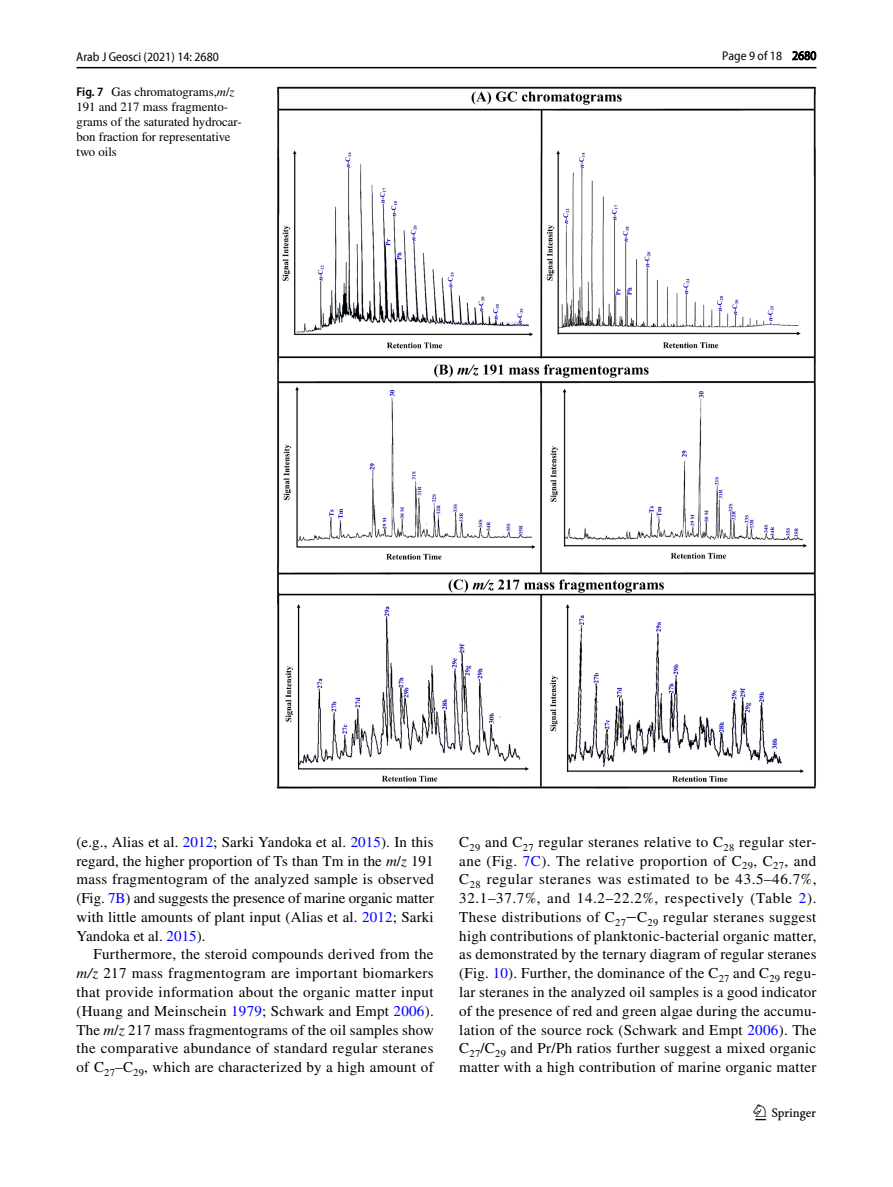
<style>
.page{position:relative;width:893px;height:1187px;background:#fff}
.page>*{position:absolute;margin:0;border:0;box-sizing:border-box;transform-origin:0 0}
.t1{font:22.5px "Springnew Regular 3";color:#000}
.t2{font:15px/18.8px "STIX";letter-spacing:.02em;color:#000;text-align:justify}
.t3{font:12.75px/15px "STIX";color:#000}
.t4{font:semi-condensed 12.75px "Myriad Pro Unic";color:#000}
.s1{font-family:"Myriad Pro";font-weight:600;font-stretch:semi-condensed}
.s2{font-style:italic}
.s3{color:#00f}
.s4{font-family:"Code 2000"}
</style>
<div class="page">
<hr style="left:77px;top:67px;width:739px;height:1px;background:#000">
<img style="left:276px;top:87px;width:540px;height:701px">
<p class="t4" style="left:76px;top:52px;width:144px">Arab J Geosci (2021) 14: 2680</p>
<p class="t4" style="left:722px;top:51px;width:96px">Page 9 of 18 2680</p>
<p class="t3" style="left:77px;top:85px;width:167px"><span class="s1">Fig. 7</span> Gas chromatograms,<span class="s2">m</span>/<span class="s2">z<br></span>191 and 217 mass fragmento&shy;grams of the saturated hydrocar&shy;bon fraction for representative two oils</p>
<p class="t2" style="left:77px;top:833px;width:359px">(e.g., Alias et al. <span class="s3">2012</span>; Sarki Yandoka et al. <span class="s3">2015</span>). In this regard, the higher proportion of Ts than Tm in the <span class="s2">m</span>/<span class="s2">z</span> 191 mass fragmentogram of the analyzed sample is observed (Fig. <span class="s3">7B</span>) and suggests the presence of marine organic matter with little amounts of plant input (Alias et al. <span class="s3">2012</span>; Sarki Yandoka et al. <span class="s3">2015</span>).</p>
<p class="t2" style="left:77px;top:946px;width:359px;text-indent:17px">Furthermore, the steroid compounds derived from the <span class="s2">m/z</span> 217 mass fragmentogram are important biomarkers that provide information about the organic matter input (Huang and Meinschein <span class="s3">1979</span>; Schwark and Empt <span class="s3">2006</span>).<br>The <span class="s2">m</span>/<span class="s2">z</span> 217 mass fragmentograms of the oil samples show the comparative abundance of standard regular steranes of C<sub>27</sub>–C<sub>29</sub>, which are characterized by a high amount of</p>
<p class="t2" style="left:459px;top:833px;width:359px">C<sub>29</sub> and C<sub>27</sub> regular steranes relative to C<sub>28</sub> regular ster&shy;ane (Fig. <span class="s3">7C</span>). The relative proportion of C<sub>29</sub>, C<sub>27</sub>, and C<sub>28</sub> regular steranes was estimated to be 43.5–46.7%, 32.1–37.7%, and 14.2–22.2%, respectively (Table <span class="s3">2</span>).<br>These distributions of C<sub>27</sub><span class="s4">‒</span>C<sub>29</sub> regular steranes suggest high contributions of planktonic-bacterial organic matter, as demonstrated by the ternary diagram of regular steranes (Fig. <span class="s3">10</span>). Further, the dominance of the C<sub>27</sub> and C<sub>29</sub> regu&shy;lar steranes in the analyzed oil samples is a good indicator of the presence of red and green algae during the accumu&shy;lation of the source rock (Schwark and Empt <span class="s3">2006</span>). The C<sub>27</sub>/C<sub>29</sub> and Pr/Ph ratios further suggest a mixed organic matter with a high contribution of marine organic matter</p>
<h1 class="t1" style="left:755px;top:1104px;width:62px">1 3</h1>
</div>
